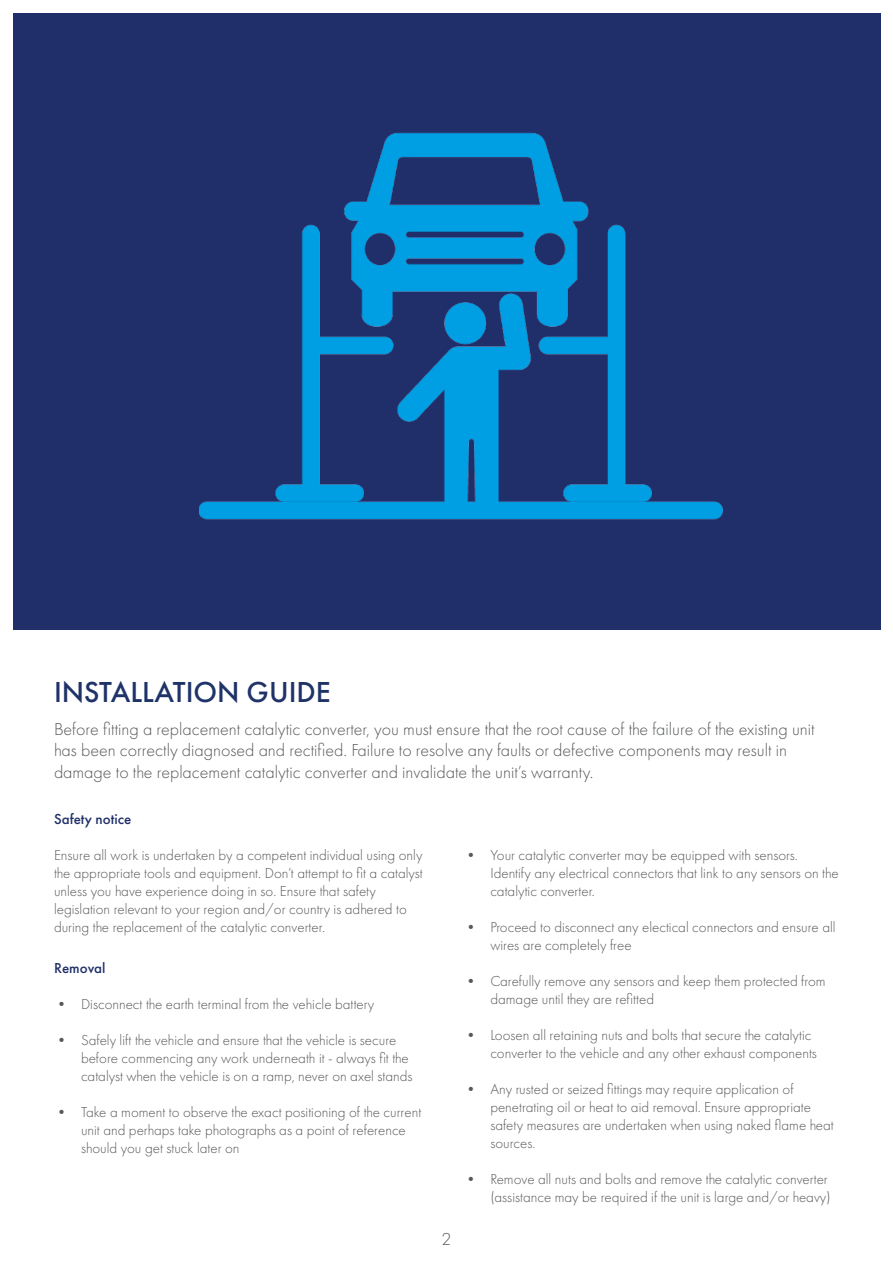
<style>
.page{position:relative;width:893px;height:1263px;background:#fff}
.page>*{position:absolute;margin:0;border:0;box-sizing:border-box;transform-origin:0 0}
.t1{font:500 30px "Futura PT";color:#1f3368}
.t2{font:300 18px/21.6px "Futura PT";color:#57585a}
.t3{font:300 15px/18px "Futura PT";color:#57585a}
.t4{font:500 15px "Futura PT";color:#202f6a}
</style>
<div class="page">
<div style="left:13px;top:13px;width:867px;height:616px;background:#202f6a"></div>
<img style="left:200px;top:132px;width:523px;height:387px">
<p class="t1" style="left:54px;top:674px;width:278px">INSTALLATION GUIDE</p>
<p class="t2" style="left:54px;top:718px;width:762px">Before fitting a replacement catalytic converter, you must ensure that the root cause of the failure of the existing unit has been correctly diagnosed and rectified. Failure to resolve any faults or defective components may result in</p>
<p class="t2" style="left:54px;top:761px;width:541px">damage to the replacement catalytic converter and invalidate the unit’s warranty.</p>
<p class="t4" style="left:54px;top:810px;width:79px">Safety notice</p>
<p class="t3" style="left:54px;top:846px;width:370px;text-align:justify">Ensure all work is undertaken by a competent individual using only the appropriate tools and equipment. Don’t attempt to fit a catalyst unless you have experience doing in so. Ensure that safety</p>
<p class="t3" style="left:54px;top:900px;width:354px">legislation relevant to your region and/or country is adhered to during the replacement of the catalytic converter.</p>
<p class="t4" style="left:54px;top:959px;width:53px">Removal</p>
<p class="t3" style="left:54px;top:995px;width:322px">• Disconnect the earth terminal from the vehicle battery</p>
<p class="t3" style="left:81px;top:1031px;width:333px;text-indent:-27px">• Safely lift the vehicle and ensure that the vehicle is secure before commencing any work underneath it - always fit the catalyst when the vehicle is on a ramp, never on axel stands</p>
<p class="t3" style="left:81px;top:1103px;width:342px;text-indent:-27px">• Take a moment to observe the exact positioning of the current unit and perhaps take photographs as a point of reference should you get stuck later on</p>
<p class="t3" style="left:490px;top:846px;width:350px;text-indent:-27px">• Your catalytic converter may be equipped with sensors.<br>Identify any electrical connectors that link to any sensors on the catalytic converter.</p>
<p class="t3" style="left:490px;top:918px;width:347px;text-indent:-27px">• Proceed to disconnect any electical connectors and ensure all wires are completely free</p>
<p class="t3" style="left:490px;top:972px;width:337px;text-indent:-27px">• Carefully remove any sensors and keep them protected from damage until they are refitted</p>
<p class="t3" style="left:490px;top:1026px;width:328px;text-indent:-27px">• Loosen all retaining nuts and bolts that secure the catalytic converter to the vehicle and any other exhaust components</p>
<p class="t3" style="left:490px;top:1080px;width:345px;text-indent:-27px">• Any rusted or seized fittings may require application of penetrating oil or heat to aid removal. Ensure appropriate safety measures are undertaken when using naked flame heat sources.</p>
<p class="t3" style="left:463px;top:1170px;width:369px;text-align:right">• Remove all nuts and bolts and remove the catalytic converter (assistance may be required if the unit is large and/or heavy)</p>
<p class="t2" style="left:442px;top:1228px;width:11px">2</p>
</div>
